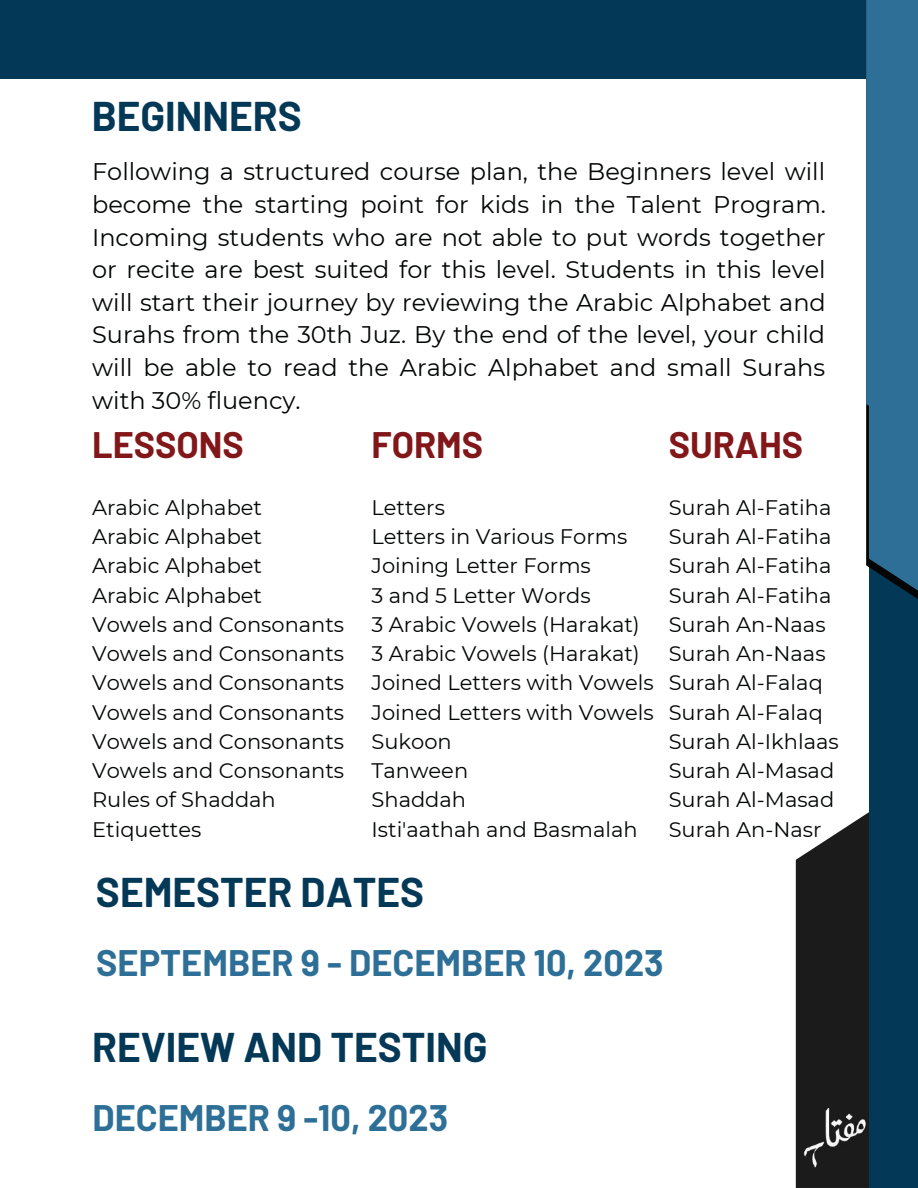
<style>
.page{position:relative;width:918px;height:1188px;background:#fff}
.page>*{position:absolute;margin:0;border:0;box-sizing:border-box;transform-origin:0 0}
.t1{font:700 40.5px "Barlow";color:#043857}
.t2{font:700 36px "Barlow";color:#2d6f96}
.t3{font:700 36px "Barlow";color:#82171a}
.t4{font:24px/32.7px "Montserrat";color:#040606;text-align:justify}
.t5{font:21px/29.2px "Montserrat";color:#040606}
</style>
<div class="page">
<div style="left:0;top:0;width:918px;height:79px;background:#043857"></div>
<svg style="left:796px;top:812px;width:73px;height:376px;fill:#1b1b1b"></svg>
<div style="left:869px;top:542px;width:49px;height:646px;background:#043857"></div>
<img style="left:802px;top:1108px;width:64px;height:62px">
<svg style="left:869px;top:534px;width:49px;height:65px;fill:#2d6f96"></svg>
<div style="left:866px;top:0;width:52px;height:534px;background:#2d6f96"></div>
<h1 class="t1" style="left:92px;top:91px;width:212px">BEGINNERS</h1>
<p class="t4" style="left:92px;top:155px;width:735px">Following a structured course plan, the Beginners level will become the starting point for kids in the Talent Program.<br>Incoming students who are not able to put words together or recite are best suited for this level. Students in this level will start their journey by reviewing the Arabic Alphabet and Surahs from the 30th Juz. By the end of the level, your child will be able to read the Arabic Alphabet and small Surahs with 30% fluency.</p>
<h2 class="t3" style="left:92px;top:422px;width:153px">LESSONS</h2>
<h2 class="t3" style="left:372px;top:422px;width:113px">FORMS</h2>
<h2 class="t3" style="left:669px;top:422px;width:136px">SURAHS</h2>
<p class="t5" style="left:92px;top:493px;width:254px">Arabic Alphabet<br>Arabic Alphabet<br>Arabic Alphabet<br>Arabic Alphabet<br>Vowels and Consonants<br>Vowels and Consonants<br>Vowels and Consonants<br>Vowels and Consonants<br>Vowels and Consonants<br>Vowels and Consonants<br>Rules of Shaddah<br>Etiquettes</p>
<p class="t5" style="left:372px;top:493px;width:284px">Letters<br>Letters in Various Forms<br>Joining Letter Forms<br>3 and 5 Letter Words<br>3 Arabic Vowels (Harakat)<br>3 Arabic Vowels (Harakat)<br>Joined Letters with Vowels<br>Joined Letters with Vowels<br>Sukoon<br>Tanween<br>Shaddah<br>Isti'aathah and Basmalah</p>
<p class="t5" style="left:669px;top:493px;width:172px">Surah Al-Fatiha<br>Surah Al-Fatiha<br>Surah Al-Fatiha<br>Surah Al-Fatiha<br>Surah An-Naas<br>Surah An-Naas<br>Surah Al-Falaq<br>Surah Al-Falaq<br>Surah Al-Ikhlaas<br>Surah Al-Masad<br>Surah Al-Masad<br>Surah An-Nasr</p>
<h1 class="t1" style="left:96px;top:867px;width:330px">SEMESTER DATES</h1>
<h2 class="t2" style="left:96px;top:940px;width:569px">SEPTEMBER 9 - DECEMBER 10, 2023</h2>
<h1 class="t1" style="left:92px;top:1021px;width:397px">REVIEW AND TESTING</h1>
<h2 class="t2" style="left:92px;top:1095px;width:357px">DECEMBER 9 -10, 2023</h2>
</div>
